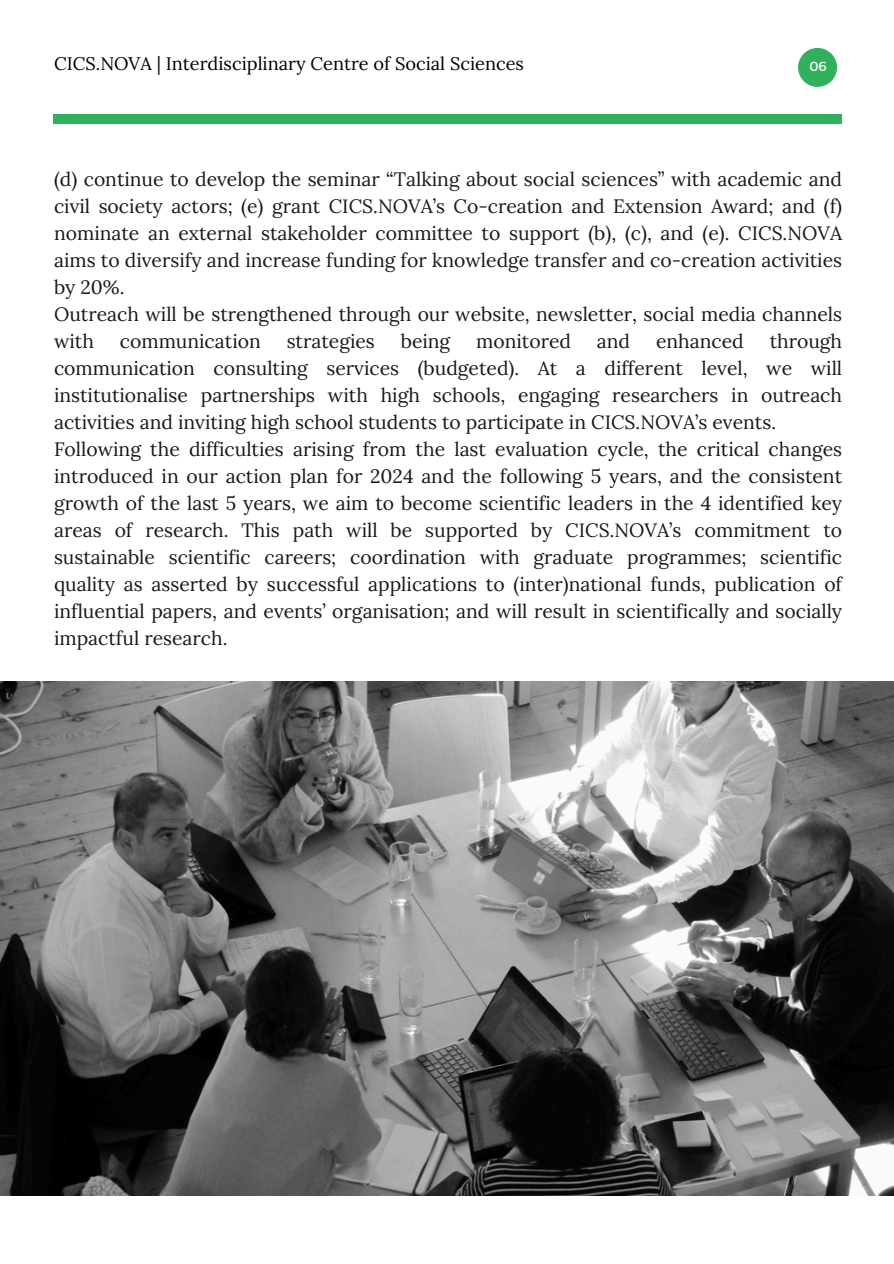
<style>
.page{position:relative;width:894px;height:1264px;background:#fff}
.page>*{position:absolute;margin:0;border:0;box-sizing:border-box;transform-origin:0 0}
.t1{font:19.35px/27px "Lora";color:#191919}
.t2{font:18.15px "Lora";color:#000}
.t3{font:13.2px "Montserrat";color:#fff}
</style>
<div class="page">
<div style="left:53px;top:115px;width:788px;height:9px;background:#30b25c"></div>
<svg style="left:798px;top:48px;width:38px;height:39px"></svg>
<img style="left:0;top:681px;width:893px;height:514px">
<p class="t2" style="left:54px;top:52px;width:471px">CICS.NOVA | Interdisciplinary Centre of Social Sciences</p>
<p class="t3" style="left:809px;top:58px;width:19px">06</p>
<h1 class="t1" style="left:54px;top:166px;width:789px">(d) continue to develop the seminar “Talking about social sciences” with academic and civil society actors; (e) grant CICS.NOVA’s Co-creation and Extension Award; and (f) nominate an external stakeholder committee to support (b), (c), and (e). CICS.NOVA aims to diversify and increase funding for knowledge transfer and co-creation activities by 20%.<br>Outreach will be strengthened through our website, newsletter, social media channels with</h1>
<h1 class="t1" style="left:54px;top:328px;width:789px;text-indent:715px">through communication consulting services (budgeted). At a different level, we will institutionalise partnerships with high schools, engaging researchers in outreach activities and inviting high school students to participate in CICS.NOVA’s events.<br>Following the difficulties arising from the last evaluation cycle, the critical changes introduced in our action plan for 2024 and the following 5 years, and the consistent growth of the last 5 years, we aim to become scientific leaders in the 4 identified key areas of research. This path will be supported by CICS.NOVA’s commitment to sustainable scientific careers; coordination with graduate programmes; scientific quality as asserted by successful applications to (inter)national funds, publication of influential papers, and events’ organisation; and will result in scientifically and socially impactful research.</h1>
<h1 class="t1" style="left:120px;top:328px;width:142px">communication</h1>
<h1 class="t1" style="left:286px;top:328px;width:90px">strategies</h1>
<h1 class="t1" style="left:400px;top:328px;width:51px">being</h1>
<h1 class="t1" style="left:476px;top:328px;width:96px">monitored</h1>
<h1 class="t1" style="left:596px;top:328px;width:35px">and</h1>
<h1 class="t1" style="left:656px;top:328px;width:89px">enhanced</h1>
</div>
